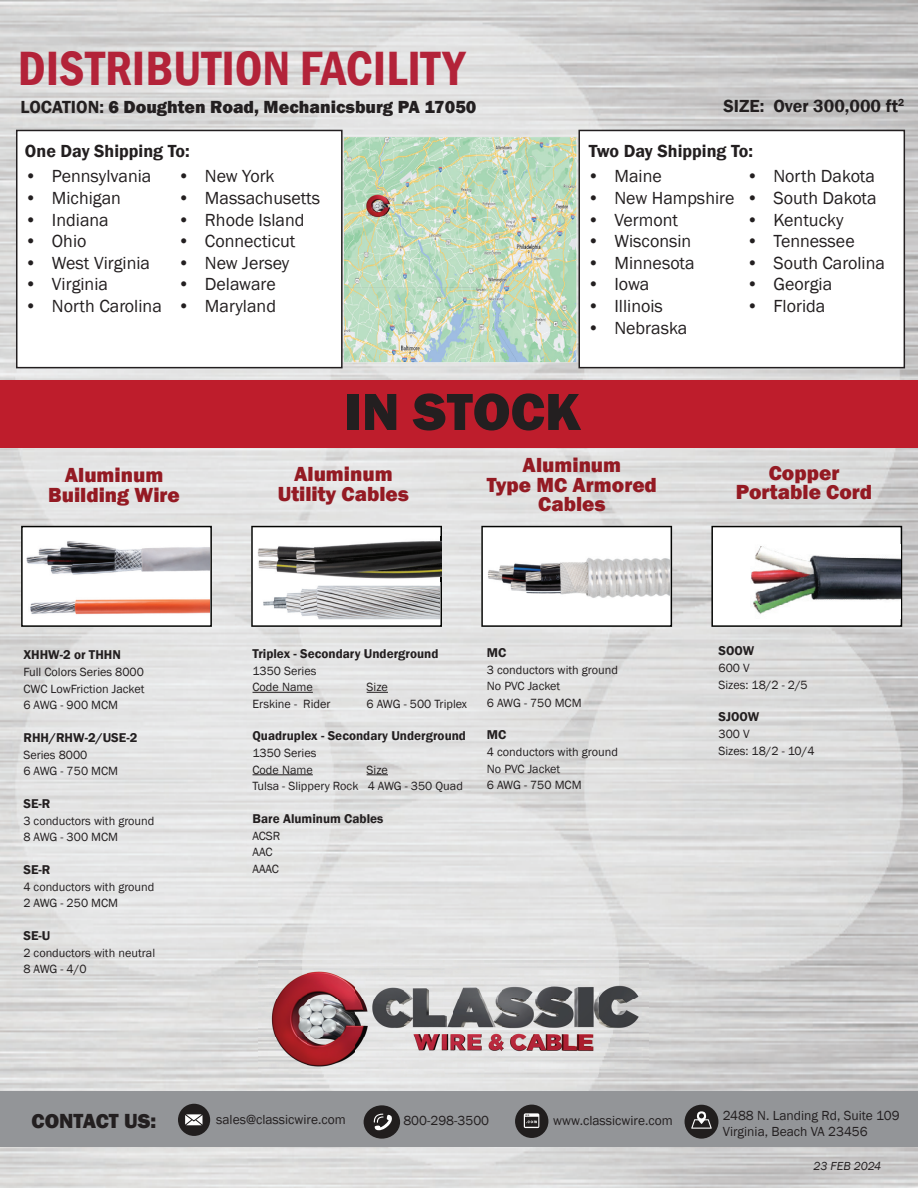
<style>
.page{position:relative;width:918px;height:1188px;background:#fff}
.page>*{position:absolute;margin:0;border:0;box-sizing:border-box;transform-origin:0 0}
.t1{font:800 54px "Franklin Gothic";color:#231f20}
.t2{font:600 condensed 49.5px "Franklin Gothic";color:#b32339}
.t3{font:800 21px/19.5px "Franklin Gothic";color:#941a23;text-align:center}
.t4{font:800 21px "Franklin Gothic";color:#231f20}
.t5{font:18px "Franklin Gothic";color:#231f20}
.t6{font:600 18px "Franklin Gothic";color:#231f20}
.t7{font:800 18px "Franklin Gothic";color:#231f20}
.t8{font:13.5px/16.2px "Franklin Gothic";color:#231f20}
.t9{font:600 13.05px "Franklin Gothic";color:#231f20}
.t10{font:12.3px/16.5px "Franklin Gothic";color:#231f20}
.t11{font:italic 12px "Franklin Gothic";color:#231f20}
.s1{font-weight:600}
</style>
<div class="page">
<img style="left:0;top:0;width:918px;height:1188px">
<div style="left:16px;top:130px;width:327px;height:238px;background:#fff;border:2px solid #231f20"></div>
<div style="left:578px;top:130px;width:327px;height:238px;background:#fff;border:2px solid #231f20"></div>
<img style="left:344px;top:137px;width:232px;height:225px">
<div style="left:0;top:380px;width:918px;height:67px;background:#be1d2c"></div>
<img style="left:363px;top:193px;width:28px;height:25px">
<div style="left:0;top:1091px;width:918px;height:56px;background:#939598"></div>
<div style="left:364px;top:1105px;width:36px;height:34px;background:#211e1e;border-radius:50%"></div>
<svg style="left:373px;top:1114px;width:19px;height:16px"></svg>
<div style="left:178px;top:1104px;width:32px;height:32px;background:#211e1e;border-radius:50%"></div>
<svg style="left:185px;top:1114px;width:18px;height:11px"></svg>
<div style="left:685px;top:1105px;width:33px;height:34px;background:#211e1e;border-radius:50%"></div>
<svg style="left:691px;top:1111px;width:21px;height:18px"></svg>
<div style="left:515px;top:1105px;width:33px;height:33px;background:#211e1e;border-radius:50%"></div>
<svg style="left:524px;top:1113px;width:15px;height:15px"></svg>
<img style="left:258px;top:961px;width:391px;height:115px">
<div style="left:22px;top:527px;width:189px;height:99px;background:#fff"></div>
<div style="left:21px;top:526px;width:191px;height:101px;border:2px solid #040503"></div>
<img style="left:30px;top:595px;width:180px;height:24px">
<img style="left:26px;top:541px;width:184px;height:37px">
<div style="left:712px;top:527px;width:189px;height:99px;background:#fff"></div>
<div style="left:711px;top:526px;width:191px;height:101px;border:2px solid #040503"></div>
<img style="left:750px;top:545px;width:151px;height:73px">
<svg style="left:481px;top:526px;width:191px;height:101px"></svg>
<img style="left:485px;top:557px;width:185px;height:42px">
<svg style="left:251px;top:526px;width:191px;height:101px"></svg>
<img style="left:258px;top:536px;width:184px;height:46px">
<img style="left:260px;top:585px;width:180px;height:35px">
<hr style="left:253px;top:692px;width:60px;height:1px;background:#231f20">
<svg style="left:367px;top:692px;width:21px;height:1px"></svg>
<hr style="left:253px;top:775px;width:60px;height:1px;background:#231f20">
<svg style="left:367px;top:775px;width:21px;height:1px"></svg>
<h2 class="t2" style="left:18px;top:36px;width:449px">DISTRIBUTION FACILITY</h2>
<h3 class="t7" style="left:21px;top:95px;width:457px"><span class="s1">LOCATION:</span> 6 Doughten Road, Mechanicsburg PA 17050</h3>
<h3 class="t6" style="left:724px;top:95px;width:182px">SIZE: Over 300,000 ft<sup>2</sup></h3>
<h3 class="t6" style="left:25px;top:140px;width:166px">One Day Shipping To:</h3>
<h3 class="t6" style="left:589px;top:140px;width:166px">Two Day Shipping To:</h3>
<h3 class="t5" style="left:25px;top:165px;width:128px">• Pennsylvania</h3>
<h3 class="t5" style="left:25px;top:187px;width:98px">• Michigan</h3>
<h3 class="t5" style="left:25px;top:208px;width:85px">• Indiana</h3>
<h3 class="t5" style="left:25px;top:230px;width:63px">• Ohio</h3>
<h3 class="t5" style="left:25px;top:252px;width:127px">• West Virginia</h3>
<h3 class="t5" style="left:25px;top:273px;width:85px">• Virginia</h3>
<h3 class="t5" style="left:25px;top:295px;width:138px">• North Carolina</h3>
<h3 class="t5" style="left:178px;top:165px;width:98px">• New York</h3>
<h3 class="t5" style="left:178px;top:187px;width:144px">• Massachusetts</h3>
<h3 class="t5" style="left:178px;top:208px;width:128px">• Rhode Island</h3>
<h3 class="t5" style="left:178px;top:230px;width:119px">• Connecticut</h3>
<h3 class="t5" style="left:178px;top:252px;width:113px">• New Jersey</h3>
<h3 class="t5" style="left:178px;top:273px;width:99px">• Delaware</h3>
<h3 class="t5" style="left:178px;top:295px;width:100px">• Maryland</h3>
<h3 class="t5" style="left:587px;top:165px;width:76px">• Maine</h3>
<h3 class="t5" style="left:587px;top:187px;width:149px">• New Hampshire</h3>
<h3 class="t5" style="left:587px;top:208px;width:92px">• Vermont</h3>
<h3 class="t5" style="left:587px;top:230px;width:105px">• Wisconsin</h3>
<h3 class="t5" style="left:587px;top:252px;width:109px">• Minnesota</h3>
<h3 class="t5" style="left:587px;top:273px;width:63px">• Iowa</h3>
<h3 class="t5" style="left:587px;top:295px;width:77px">• Illinois</h3>
<h3 class="t5" style="left:587px;top:316px;width:102px">• Nebraska</h3>
<h3 class="t5" style="left:746px;top:165px;width:130px">• North Dakota</h3>
<h3 class="t5" style="left:746px;top:187px;width:132px">• South Dakota</h3>
<h3 class="t5" style="left:746px;top:208px;width:99px">• Kentucky</h3>
<h3 class="t5" style="left:746px;top:230px;width:110px">• Tennessee</h3>
<h3 class="t5" style="left:746px;top:252px;width:140px">• South Carolina</h3>
<h3 class="t5" style="left:746px;top:273px;width:87px">• Georgia</h3>
<h3 class="t5" style="left:746px;top:295px;width:80px">• Florida</h3>
<h3 class="t3" style="left:48px;top:465px;width:133px">Aluminum<br>Building Wire</h3>
<p class="t9" style="left:23px;top:647px;width:99px">XHHW-2 or THHN</p>
<p class="t10" style="left:23px;top:664px;width:123px;text-align:justify">Full Colors Series 8000<br>CWC LowFriction Jacket 6 AWG - 900 MCM</p>
<p class="t9" style="left:23px;top:729px;width:116px">RHH/RHW-2/USE-2</p>
<p class="t10" style="left:23px;top:747px;width:96px">Series 8000<br>6 AWG - 750 MCM</p>
<p class="t9" style="left:23px;top:795px;width:29px">SE-R</p>
<p class="t10" style="left:23px;top:813px;width:133px">3 conductors with ground<br>8 AWG - 300 MCM</p>
<p class="t9" style="left:23px;top:861px;width:29px">SE-R</p>
<p class="t10" style="left:23px;top:879px;width:133px">4 conductors with ground<br>2 AWG - 250 MCM</p>
<p class="t9" style="left:23px;top:927px;width:28px">SE-U</p>
<p class="t10" style="left:23px;top:945px;width:133px">2 conductors with neutral<br>8 AWG - 4/0</p>
<h1 class="t1" style="left:344px;top:377px;width:238px">IN STOCK</h1>
<h3 class="t3" style="left:278px;top:465px;width:133px">Aluminum<br>Utility Cables</h3>
<h3 class="t3" style="left:487px;top:455px;width:172px">Aluminum<br>Type MC Armored<br>Cables</h3>
<p class="t9" style="left:253px;top:645px;width:187px">Triplex - Secondary Underground</p>
<p class="t10" style="left:253px;top:663px;width:65px">1350 Series<br>Code Name</p>
<p class="t10" style="left:367px;top:679px;width:23px">Size</p>
<p class="t10" style="left:253px;top:696px;width:80px">Erskine - Rider</p>
<p class="t10" style="left:367px;top:696px;width:102px">6 AWG - 500 Triplex</p>
<p class="t9" style="left:253px;top:728px;width:215px">Quadruplex - Secondary Underground</p>
<p class="t10" style="left:253px;top:745px;width:65px">1350 Series<br>Code Name</p>
<p class="t10" style="left:253px;top:762px;width:212px;text-indent:114px">Size<br>Tulsa - Slippery Rock 4 AWG - 350 Quad</p>
<p class="t9" style="left:253px;top:810px;width:132px">Bare Aluminum Cables</p>
<p class="t10" style="left:253px;top:828px;width:29px">ACSR<br>AAC<br>AAAC</p>
<p class="t9" style="left:487px;top:644px;width:21px">MC</p>
<p class="t10" style="left:487px;top:662px;width:133px">3 conductors with ground<br>No PVC Jacket<br>6 AWG - 750 MCM</p>
<p class="t9" style="left:487px;top:727px;width:21px">MC</p>
<p class="t10" style="left:487px;top:744px;width:133px">4 conductors with ground<br>No PVC Jacket<br>6 AWG - 750 MCM</p>
<h3 class="t3" style="left:736px;top:463px;width:138px">Copper<br>Portable Cord</h3>
<p class="t9" style="left:719px;top:643px;width:37px">SOOW</p>
<p class="t10" style="left:719px;top:660px;width:91px">600 V<br>Sizes: 18/2 - 2/5</p>
<p class="t9" style="left:719px;top:709px;width:42px">SJOOW</p>
<p class="t10" style="left:719px;top:726px;width:97px">300 V<br>Sizes: 18/2 - 10/4</p>
<p class="t8" style="left:403px;top:1113px;width:87px">800-298-3500</p>
<p class="t8" style="left:723px;top:1108px;width:178px">2488 N. Landing Rd, Suite 109<br>Virginia, Beach VA 23456</p>
<h3 class="t4" style="left:32px;top:1108px;width:126px">CONTACT US:</h3>
<p class="t8" style="left:216px;top:1112px;width:131px">sales@classicwire.com</p>
<p class="t8" style="left:553px;top:1112px;width:121px">www.classicwire.com</p>
<p class="t11" style="left:814px;top:1159px;width:69px">23 FEB 2024</p>
</div>
